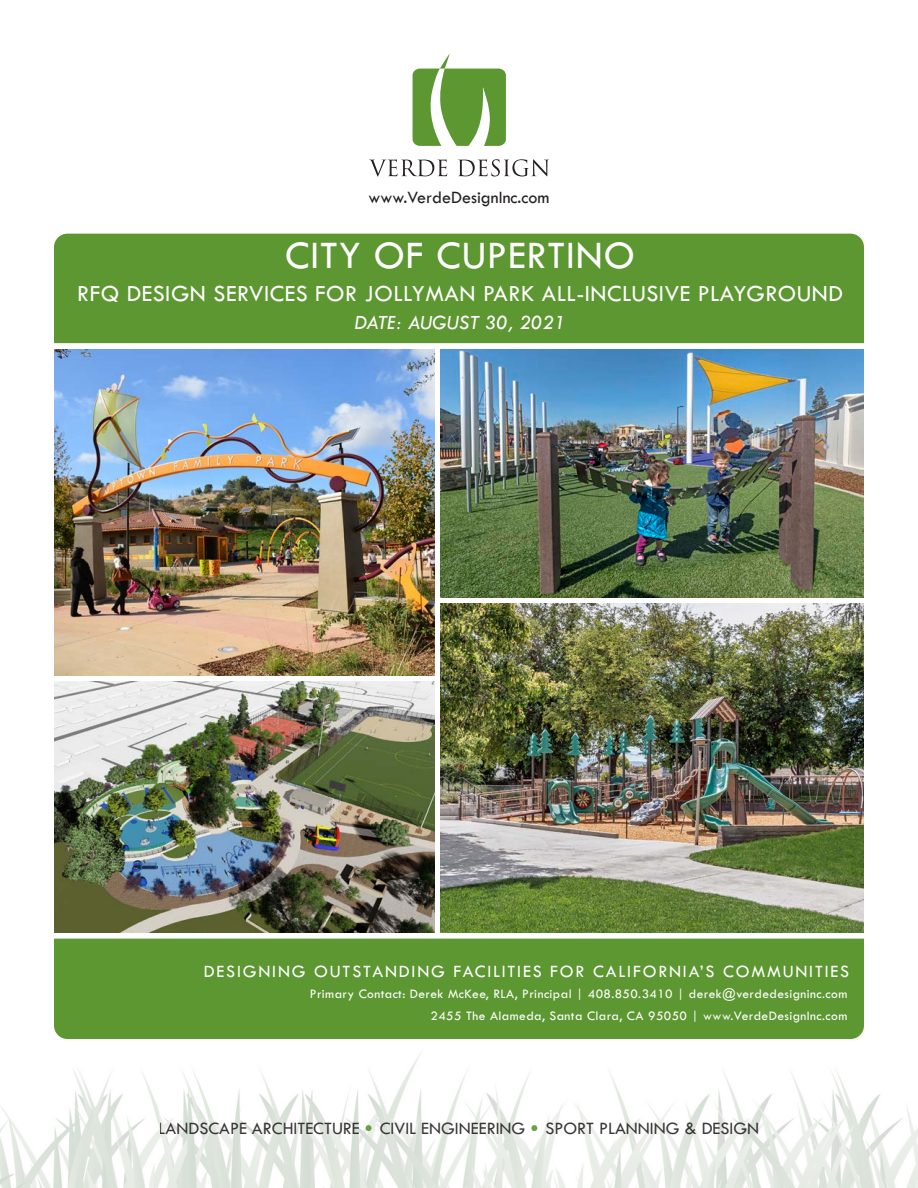
<style>
.page{position:relative;width:918px;height:1188px;background:#fff}
.page>*{position:absolute;margin:0;border:0;box-sizing:border-box;transform-origin:0 0}
.Cover_RFP_RFQ_Title{font:40.5px "Tw Cen MT Std";letter-spacing:.02em;color:#fff}
.Cover_RFP_RFQ_Title-2{font:24px "Tw Cen MT Std";letter-spacing:.02em;color:#fff}
.Cover_RFP_RFQ_Title-3{font:italic 21px "Tw Cen MT Std";color:#fff}
.t1{font:18px "Tw Cen";color:#231f20}
.Cover_Tagline{font:18px "Tw Cen MT Std";letter-spacing:.1em;color:#fff}
.Cover_Contact{font:13.5px "Tw Cen MT Std";letter-spacing:.03em;color:#fff}
</style>
<div class="page">
<img style="left:0;top:1052px;width:918px;height:136px">
<svg style="left:366px;top:1125px;width:6px;height:6px"></svg>
<svg style="left:531px;top:1125px;width:6px;height:6px"></svg>
<img style="left:54px;top:349px;width:381px;height:326px">
<div style="left:54px;top:234px;width:810px;height:109px;background:#5c9731"></div>
<img style="left:54px;top:681px;width:381px;height:251px">
<img style="left:441px;top:349px;width:423px;height:249px">
<img style="left:441px;top:604px;width:423px;height:328px">
<div style="left:54px;top:939px;width:810px;height:100px;background:#5c9731"></div>
<svg style="left:369px;top:159px;width:78px;height:17px"></svg>
<svg style="left:458px;top:159px;width:91px;height:17px"></svg>
<svg style="left:413px;top:54px;width:93px;height:92px"></svg>
<p class="t1" style="left:369px;top:186px;width:182px">www.VerdeDesignInc.com</p>
<p class="Cover_RFP_RFQ_Title" style="left:285px;top:234px;width:351px">CITY OF CUPERTINO</p>
<p class="Cover_RFP_RFQ_Title-2" style="left:77px;top:280px;width:767px">RFQ DESIGN SERVICES FOR JOLLYMAN PARK ALL-INCLUSIVE PLAYGROUND</p>
<p class="Cover_RFP_RFQ_Title-3" style="left:354px;top:312px;width:213px">DATE: AUGUST 30, 2021</p>
<p class="Cover_Tagline" style="left:204px;top:962px;width:647px">DESIGNING OUTSTANDING FACILITIES FOR CALIFORNIA’S COMMUNITIES</p>
<p class="Cover_Contact" style="left:310px;top:986px;width:539px">Primary Contact: Derek McKee, RLA, Principal | 408.850.3410 | derek@verdedesigninc.com</p>
<p class="Cover_Contact" style="left:431px;top:1009px;width:418px">2455 The Alameda, Santa Clara, CA 95050 | www.VerdeDesignInc.com</p>
<h3 class="t1" style="left:159px;top:1117px;width:602px">LANDSCAPE ARCHITECTURE CIVIL ENGINEERING SPORT PLANNING &amp; DESIGN</h3>
</div>
